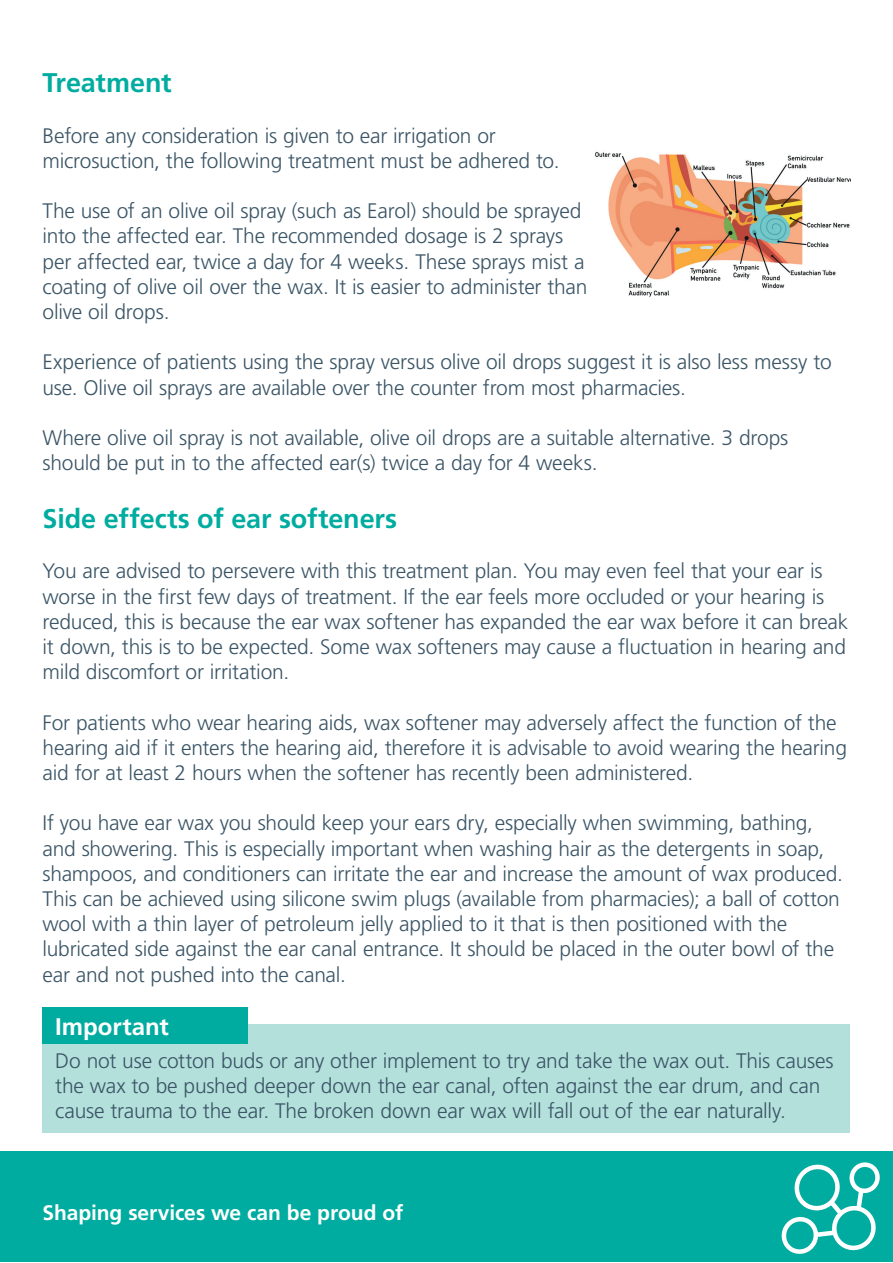
<style>
.page{position:relative;width:893px;height:1263px;background:#fff}
.page>*{position:absolute;margin:0;border:0;box-sizing:border-box;transform-origin:0 0}
.t1{font:700 27px "Frutiger LT Std";letter-spacing:-.005em;color:#00aca0}
.t2{font:700 24px "Frutiger LT Std";color:#fff}
.t3{font:300 21px/25.2px "Frutiger LT Std";letter-spacing:-.01em;color:#3b5566}
.t4{font:700 21px "Frutiger LT Std";letter-spacing:-.005em;color:#fff}
</style>
<div class="page">
<div style="left:0;top:1151px;width:893px;height:111px;background:#00aca0"></div>
<svg style="left:782px;top:1162px;width:98px;height:92px"></svg>
<div style="left:43px;top:1025px;width:807px;height:108px;background:#b4e0dc"></div>
<div style="left:43px;top:1008px;width:205px;height:36px;background:#00aca0"></div>
<img style="left:595px;top:152px;width:255px;height:145px">
<p class="t1" style="left:43px;top:67px;width:131px">Treatment</p>
<p class="t3" style="left:43px;top:123px;width:519px">Before any consideration is given to ear irrigation or microsuction, the following treatment must be adhered to.</p>
<p class="t3" style="left:43px;top:199px;width:546px">The use of an olive oil spray (such as Earol) should be sprayed into the affected ear. The recommended dosage is 2 sprays per affected ear, twice a day for 4 weeks. These sprays mist a coating of olive oil over the wax. It is easier to administer than olive oil drops.</p>
<p class="t3" style="left:43px;top:350px;width:791px">Experience of patients using the spray versus olive oil drops suggest it is also less messy to use. Olive oil sprays are available over the counter from most pharmacies.</p>
<p class="t3" style="left:43px;top:426px;width:747px">Where olive oil spray is not available, olive oil drops are a suitable alternative. 3 drops should be put in to the affected ear(s) twice a day for 4 weeks.</p>
<p class="t1" style="left:43px;top:503px;width:356px">Side effects of ear softeners</p>
<p class="t3" style="left:43px;top:559px;width:807px">You are advised to persevere with this treatment plan. You may even feel that your ear is worse in the first few days of treatment. If the ear feels more occluded or your hearing is reduced, this is because the ear wax softener has expanded the ear wax before it can break it down, this is to be expected. Some wax softeners may cause a fluctuation in hearing and mild discomfort or irritation.</p>
<p class="t3" style="left:43px;top:710px;width:806px">For patients who wear hearing aids, wax softener may adversely affect the function of the hearing aid if it enters the hearing aid, therefore it is advisable to avoid wearing the hearing aid for at least 2 hours when the softener has recently been administered.</p>
<p class="t3" style="left:43px;top:811px;width:802px">If you have ear wax you should keep your ears dry, especially when swimming, bathing, and showering. This is especially important when washing hair as the detergents in soap, shampoos, and conditioners can irritate the ear and increase the amount of wax produced.<br>This can be achieved using silicone swim plugs (available from pharmacies); a ball of cotton wool with a thin layer of petroleum jelly applied to it that is then positioned with the lubricated side against the ear canal entrance. It should be placed in the outer bowl of the ear and not pushed into the canal.</p>
<p class="t2" style="left:55px;top:1012px;width:115px">Important</p>
<p class="t3" style="left:55px;top:1048px;width:780px">Do not use cotton buds or any other implement to try and take the wax out. This causes the wax to be pushed deeper down the ear canal, often against the ear drum, and can cause trauma to the ear. The broken down ear wax will fall out of the ear naturally.</p>
<p class="t4" style="left:43px;top:1200px;width:362px">Shaping services we can be proud of</p>
</div>
